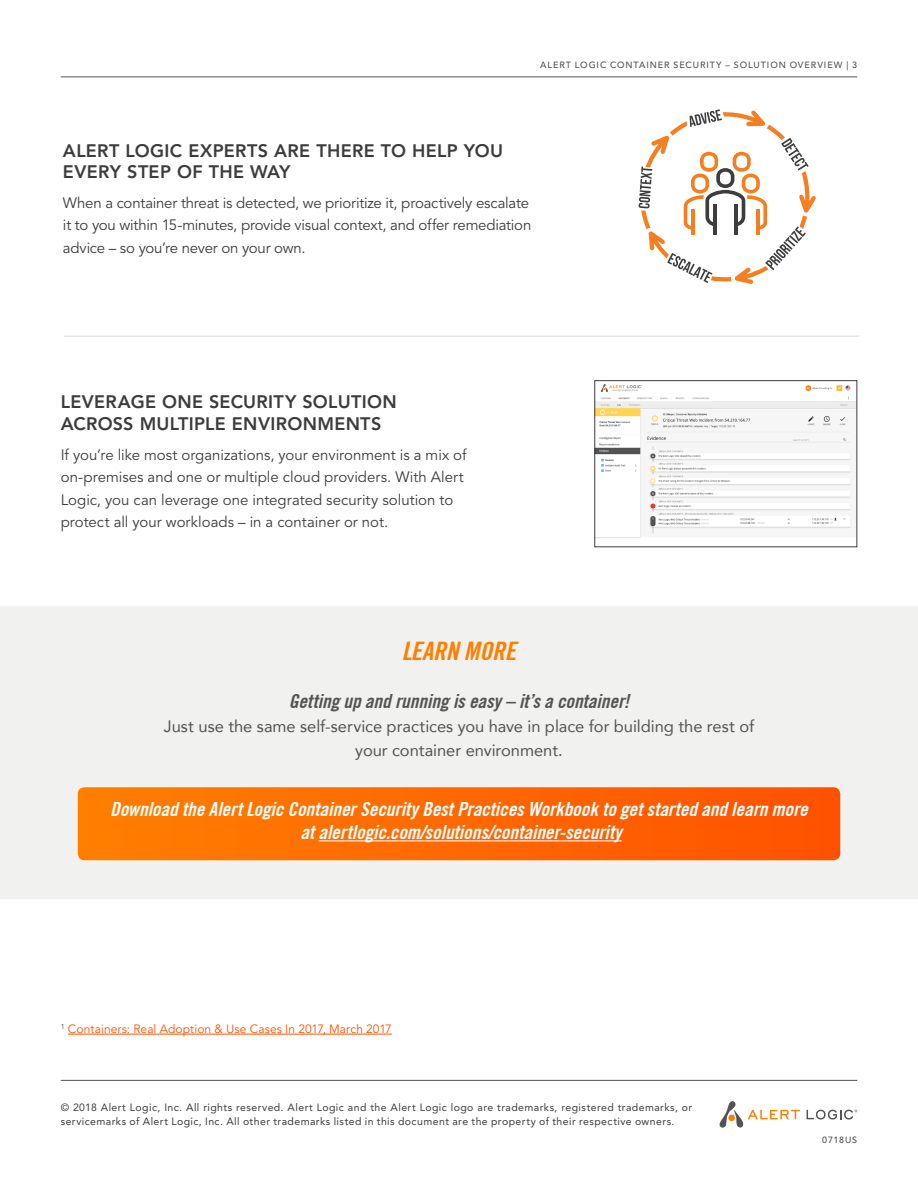
<style>
.page{position:relative;width:918px;height:1188px;background:#fff}
.page>*{position:absolute;margin:0;border:0;box-sizing:border-box;transform-origin:0 0}
.t1{font:italic 700 condensed 25.5px "Trade Gothic No.20";letter-spacing:-.005em;color:#ff7f00}
.t2{font:italic 700 condensed 19.5px/23.4px "Trade Gothic No.20";letter-spacing:-.005em;color:#fff;text-align:center}
.t3{font:italic 700 condensed 19.5px "Trade Gothic No.20";letter-spacing:-.005em;color:#535353}
.t4{font:800 18px/22.5px "Avenir LT Std";letter-spacing:.02em;color:#3c3c3c}
.t5{font:16.5px/23.4px "Avenir";color:#535353;text-align:center}
.t6{font:15px/22.5px "Avenir LT Std";letter-spacing:-.005em;color:#3c3c3c}
.t7{font:12px "Avenir LT Std";letter-spacing:.01em;color:#ff5100}
.t8{font:10.5px/13.5px "Avenir LT Std";letter-spacing:.04em;color:#3c3c3c}
.t9{font:500 9px "Avenir LT Std";letter-spacing:.1em;color:#535353}
</style>
<div class="page">
<hr style="left:61px;top:1080px;width:796px;height:1px;background:#535353">
<hr style="left:61px;top:76px;width:796px;height:1px;background:#535353">
<svg style="left:807px;top:1110px;width:50px;height:10px"></svg>
<svg style="left:719px;top:1101px;width:81px;height:27px"></svg>
<div style="left:728px;top:1115px;width:7px;height:6px;background:#ff7f00;border-radius:50%"></div>
<div style="left:0;top:606px;width:918px;height:293px;background:#f1f2ef"></div>
<svg style="left:78px;top:787px;width:762px;height:73px;background:#fe6901"></svg>
<hr style="left:318px;top:840px;width:304px;height:1px;background:#fff">
<img style="left:596px;top:384px;width:259px;height:154px">
<div style="left:594px;top:380px;width:263px;height:167px;border:1px solid #3c3c3c"></div>
<hr style="left:68px;top:1034px;width:324px;height:1px;background:#ff5100">
<svg style="left:638px;top:109px;width:178px;height:175px"></svg>
<hr style="left:64px;top:335px;width:795px;height:2px;background:#e6e8e3">
<p class="t9" style="left:540px;top:59px;width:318px">ALERT LOGIC CONTAINER SECURITY – SOLUTION OVERVIEW | 3</p>
<p class="t4" style="left:63px;top:141px;width:442px;line-height:21px">ALERT LOGIC EXPERTS ARE THERE TO HELP YOU<br>EVERY STEP OF THE WAY</p>
<p class="t6" style="left:63px;top:192px;width:470px">When a container threat is detected, we prioritize it, proactively escalate it to you within 15-minutes, provide visual context, and offer remediation advice – so you’re never on your own.</p>
<p class="t4" style="left:61px;top:390px;width:337px">LEVERAGE ONE SECURITY SOLUTION<br>ACROSS MULTIPLE ENVIRONMENTS</p>
<p class="t6" style="left:61px;top:444px;width:407px">If you’re like most organizations, your environment is a mix of on-premises and one or multiple cloud providers. With Alert Logic, you can leverage one integrated security solution to protect all your workloads – in a container or not.</p>
<h1 class="t1" style="left:402px;top:635px;width:116px">LEARN MORE</h1>
<h2 class="t3" style="left:289px;top:689px;width:342px">Getting up and running is easy – it’s a container!</h2>
<p class="t5" style="left:164px;top:714px;width:592px">Just use the same self-service practices you have in place for building the rest of your container environment.</p>
<h2 class="t2" style="left:110px;top:797px;width:699px">Download the Alert Logic Container Security Best Practices Workbook to get started and learn more at alertlogic.com/solutions/container-security</h2>
<p class="t7" style="left:61px;top:1022px;width:333px"><sup>1</sup> Containers: Real Adoption &amp; Use Cases In 2017, March 2017</p>
<p class="t8" style="left:61px;top:1101px;width:633px">© 2018 Alert Logic, Inc. All rights reserved. Alert Logic and the Alert Logic logo are trademarks, registered trademarks, or servicemarks of Alert Logic, Inc. All other trademarks listed in this document are the property of their respective owners.</p>
<p class="t9" style="left:822px;top:1135px;width:36px">0718US</p>
</div>
